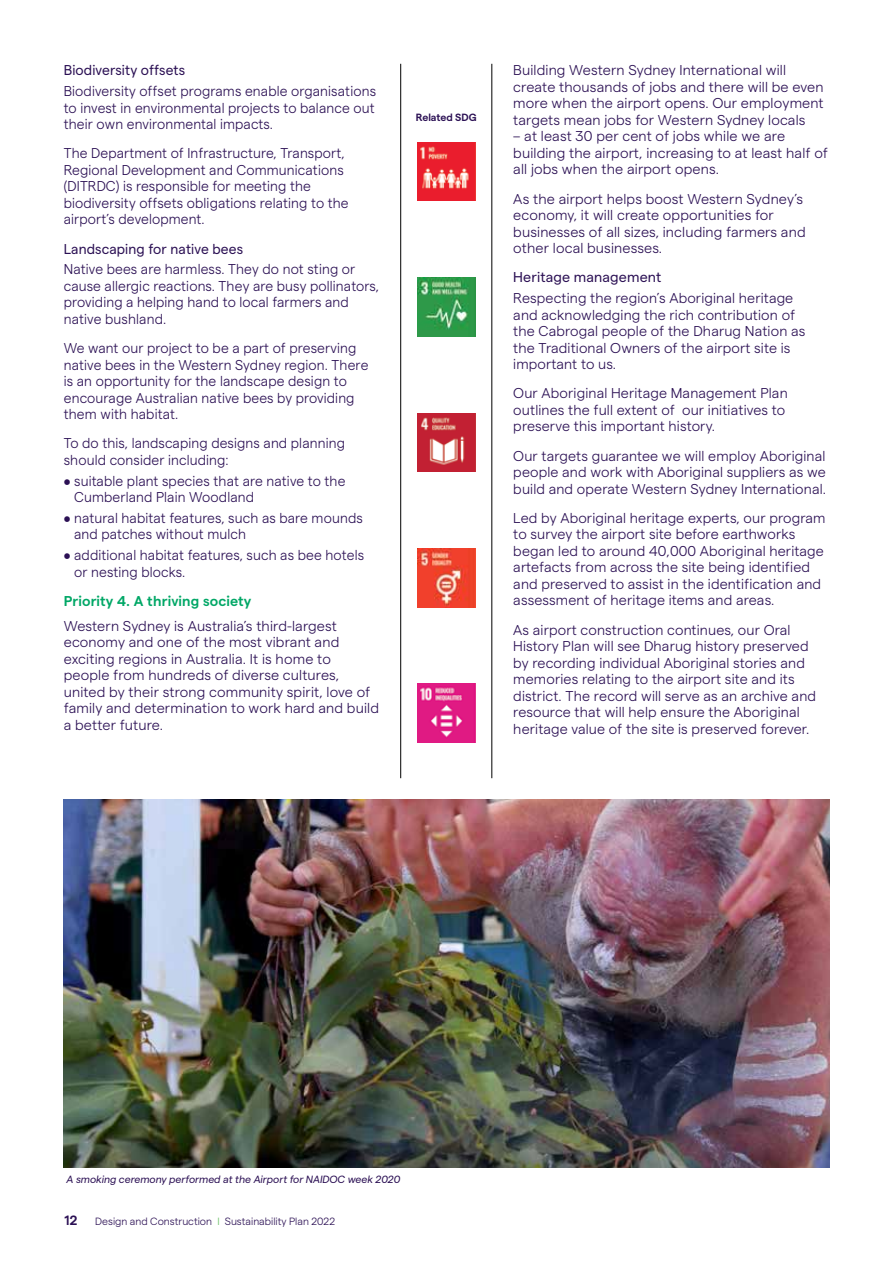
<style>
.page{position:relative;width:893px;height:1263px;background:#fff}
.page>*{position:absolute;margin:0;border:0;box-sizing:border-box;transform-origin:0 0}
.t1{font:300 14.25px/16.5px "Matter";letter-spacing:.01em;color:#2b1054}
.t2{font:14.25px "Matter";letter-spacing:.01em;color:#2b1054}
.t3{font:600 14.25px "Matter";letter-spacing:.01em;color:#00a766}
.t4{font:600 13.5px "Matter";color:#2b1054}
.t5{font:italic 10.5px "Matter";color:#2b1054}
.t6{font:300 10.5px "Matter";color:#2b1054}
.t7{font:600 10.5px "Matter";color:#2b1054}
.s1{color:#65bd60}
</style>
<div class="page">
<img style="left:64px;top:799px;width:765px;height:368px">
<hr style="left:400px;top:64px;width:1px;height:714px;background:#000">
<hr style="left:492px;top:64px;width:1px;height:714px;background:#000">
<img style="left:417px;top:142px;width:59px;height:59px">
<img style="left:417px;top:278px;width:59px;height:58px">
<img style="left:417px;top:413px;width:59px;height:59px">
<img style="left:417px;top:548px;width:59px;height:59px">
<img style="left:417px;top:684px;width:59px;height:58px">
<p class="t2" style="left:64px;top:60px;width:123px">Biodiversity offsets</p>
<p class="t1" style="left:64px;top:82px;width:314px;text-align:justify">Biodiversity offset programs enable organisations to invest in environmental projects to balance out their own environmental impacts.</p>
<p class="t1" style="left:64px;top:144px;width:286px">The Department of Infrastructure, Transport, Regional Development and Communications (DITRDC) is responsible for meeting the biodiversity offsets obligations relating to the airport’s development.</p>
<p class="t2" style="left:64px;top:238px;width:181px">Landscaping for native bees</p>
<p class="t1" style="left:64px;top:260px;width:317px">Native bees are harmless. They do not sting or cause allergic reactions. They are busy pollinators, providing a helping hand to local farmers and native bushland.</p>
<p class="t1" style="left:64px;top:339px;width:306px">We want our project to be a part of preserving native bees in the Western Sydney region. There is an opportunity for the landscape design to encourage Australian native bees by providing them with habitat.</p>
<p class="t1" style="left:64px;top:434px;width:283px">To do this, landscaping designs and planning should consider including:</p>
<p class="t1" style="left:74px;top:471px;width:273px;text-indent:-10px">• suitable plant species that are native to the<br>Cumberland Plain Woodland</p>
<p class="t1" style="left:74px;top:508px;width:290px;text-indent:-10px">• natural habitat features, such as bare mounds and patches without mulch</p>
<p class="t1" style="left:74px;top:546px;width:291px;text-indent:-10px">• additional habitat features, such as bee hotels or nesting blocks.</p>
<p class="t3" style="left:64px;top:590px;width:189px">Priority 4. A thriving society</p>
<p class="t1" style="left:64px;top:616px;width:317px">Western Sydney is Australia’s third-largest economy and one of the most vibrant and exciting regions in Australia. It is home to people from hundreds of diverse cultures, united by their strong community spirit, love of family and determination to work hard and build a better future.</p>
<p class="t7" style="left:416px;top:110px;width:62px">Related SDG</p>
<p class="t1" style="left:513px;top:61px;width:312px">Building Western Sydney International will create thousands of jobs and there will be even more when the airport opens. Our employment targets mean jobs for Western Sydney locals</p>
<p class="t1" style="left:513px;top:127px;width:316px">– at least 30 per cent of jobs while we are building the airport, increasing to at least half of all jobs when the airport opens.</p>
<p class="t1" style="left:513px;top:189px;width:294px">As the airport helps boost Western Sydney’s economy, it will create opportunities for businesses of all sizes, including farmers and other local businesses.</p>
<p class="t2" style="left:513px;top:267px;width:149px">Heritage management</p>
<p class="t1" style="left:513px;top:289px;width:294px">Respecting the region’s Aboriginal heritage and acknowledging the rich contribution of the Cabrogal people of the Dharug Nation as the Traditional Owners of the airport site is important to us.</p>
<p class="t1" style="left:513px;top:384px;width:276px">Our Aboriginal Heritage Management Plan outlines the full extent of our initiatives to preserve this important history.</p>
<p class="t1" style="left:513px;top:446px;width:314px;text-align:justify">Our targets guarantee we will employ Aboriginal people and work with Aboriginal suppliers as we build and operate Western Sydney International.</p>
<p class="t1" style="left:513px;top:508px;width:314px">Led by Aboriginal heritage experts, our program to survey the airport site before earthworks began led to around 40,000 Aboriginal heritage artefacts from across the site being identified and preserved to assist in the identification and assessment of heritage items and areas.</p>
<p class="t1" style="left:513px;top:620px;width:304px">As airport construction continues, our Oral History Plan will see Dharug history preserved by recording individual Aboriginal stories and memories relating to the airport site and its district. The record will serve as an archive and resource that will help ensure the Aboriginal heritage value of the site is preserved forever.</p>
<p class="t5" style="left:67px;top:1172px;width:335px">A smoking ceremony performed at the Airport for NAIDOC week 2020</p>
<p class="t4" style="left:65px;top:1210px;width:14px">12</p>
<p class="t6" style="left:95px;top:1213px;width:241px">Design and Construction <span class="s1">I</span> Sustainability Plan 2022</p>
</div>
